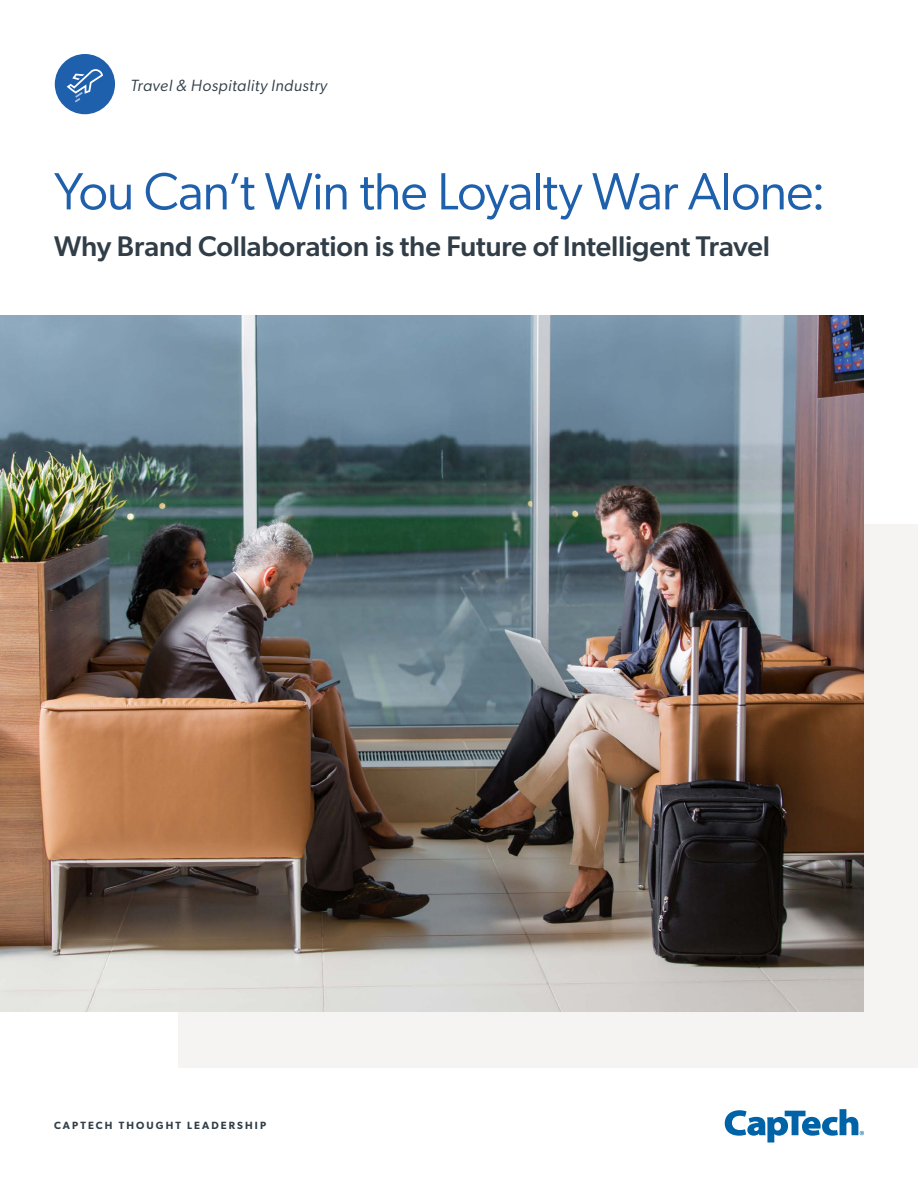
<style>
.page{position:relative;width:918px;height:1188px;background:#fff}
.page>*{position:absolute;margin:0;border:0;box-sizing:border-box;transform-origin:0 0}
.t1{font:52.5px "Gibson";letter-spacing:-.02em;color:#1f60ad}
.t2{font:500 28.5px "Gibson";letter-spacing:-.005em;color:#313e48}
.t3{font:italic 16.35px "Gibson";letter-spacing:.03em;color:#313e48}
.t4{font:600 10.5px "Gibson";letter-spacing:.2em;color:#313e48}
</style>
<div class="page">
<div style="left:179px;top:525px;width:739px;height:543px;background:#f5f4f3"></div>
<svg style="left:725px;top:1109px;width:139px;height:34px"></svg>
<div style="left:55px;top:54px;width:60px;height:60px;background:#1f60ad;border-radius:50%"></div>
<img style="left:0;top:315px;width:864px;height:696px">
<svg style="left:67px;top:69px;width:36px;height:33px"></svg>
<p class="t3" style="left:130px;top:76px;width:198px">Travel &amp; Hospitality Industry</p>
<h1 class="t1" style="left:54px;top:160px;width:774px">You Can’t Win the Loyalty War Alone:</h1>
<p class="t2" style="left:54px;top:230px;width:718px">Why Brand Collaboration is the Future of Intelligent Travel</p>
<p class="t4" style="left:54px;top:1119px;width:214px">CAPTECH THOUGHT LEADERSHIP</p>
</div>
